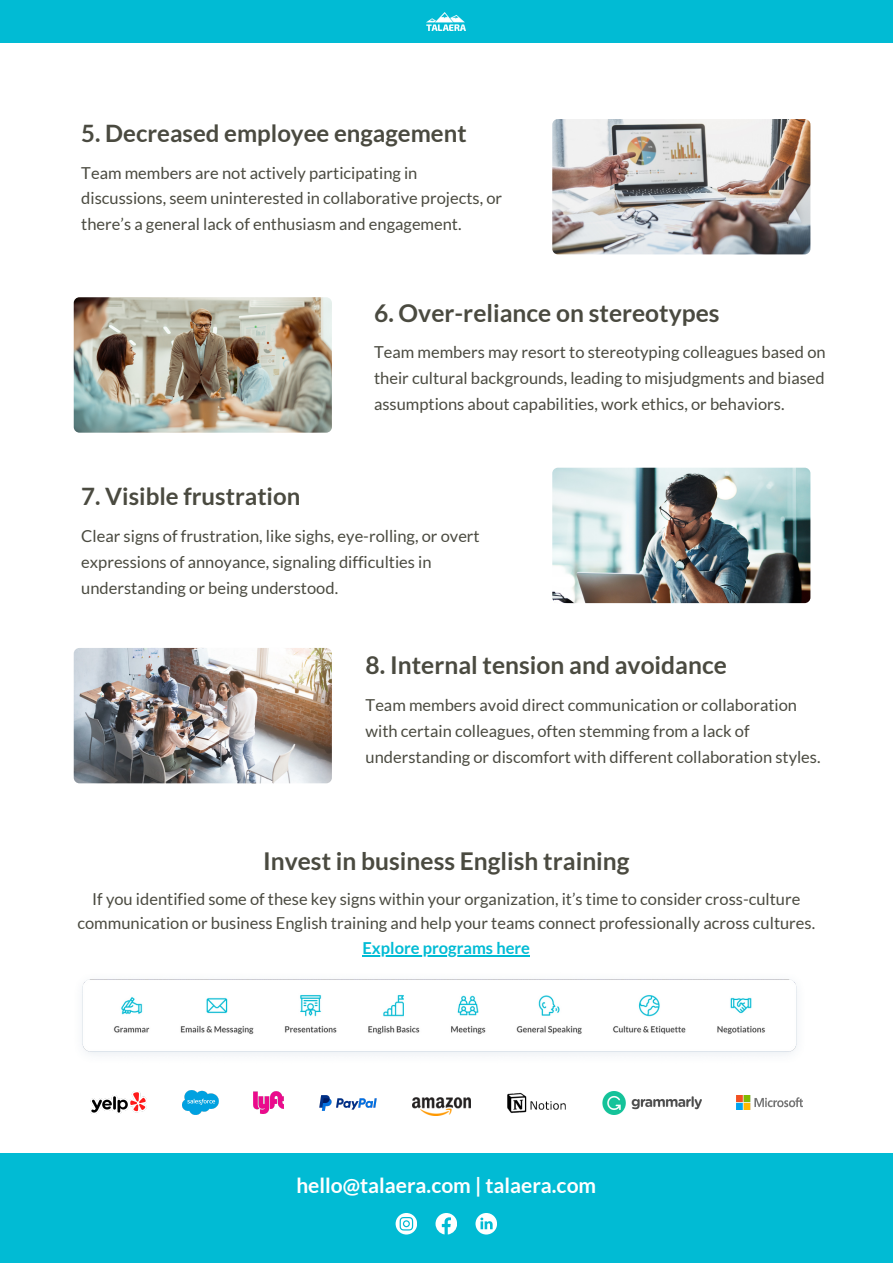
<style>
.page{position:relative;width:893px;height:1264px;background:#fff}
.page>*{position:absolute;margin:0;border:0;box-sizing:border-box;transform-origin:0 0}
.t1{font:700 24.6px "Lato";color:#4a4a40}
.t2{font:700 24px "Lato";color:#4a4a40}
.t3{font:700 21px "Lato";color:#fff}
.t4{font:16.5px/25.8px "Lato";color:#4a4a40}
.s1{font-weight:700;color:#01bbd4}
</style>
<div class="page">
<div style="left:0;top:0;width:892px;height:42px;background:#01bbd4"></div>
<img style="left:427px;top:12px;width:38px;height:18px">
<img style="left:552px;top:119px;width:258px;height:135px;border-radius:6px">
<img style="left:74px;top:297px;width:258px;height:135px;border-radius:6px">
<img style="left:74px;top:648px;width:258px;height:135px;border-radius:6px">
<img style="left:552px;top:467px;width:258px;height:136px;border-radius:6px">
<div style="left:0;top:1152px;width:892px;height:110px;background:#01bbd4"></div>
<svg style="left:395px;top:1213px;width:22px;height:21px"></svg>
<svg style="left:435px;top:1213px;width:22px;height:21px"></svg>
<svg style="left:475px;top:1213px;width:22px;height:21px"></svg>
<img style="left:82px;top:979px;width:715px;height:76px">
<img style="left:602px;top:1091px;width:99px;height:23px">
<img style="left:413px;top:1097px;width:57px;height:18px">
<img style="left:319px;top:1095px;width:58px;height:16px">
<img style="left:253px;top:1091px;width:31px;height:22px">
<img style="left:182px;top:1090px;width:36px;height:24px">
<img style="left:736px;top:1095px;width:66px;height:14px">
<img style="left:507px;top:1092px;width:59px;height:21px">
<img style="left:90px;top:1091px;width:56px;height:22px">
<hr style="left:362px;top:955px;width:168px;height:1px;background:#01bbd4">
<p class="t2" style="left:81px;top:118px;width:387px">5. Decreased employee engagement</p>
<p class="t4" style="left:81px;top:159px;width:422px">Team members are not actively participating in discussions, seem uninterested in collaborative projects, or there’s a general lack of enthusiasm and engagement.</p>
<p class="t1" style="left:374px;top:297px;width:347px">6. Over-reliance on stereotypes</p>
<p class="t4" style="left:374px;top:339px;width:453px;text-align:justify">Team members may resort to stereotyping colleagues based on their cultural backgrounds, leading to misjudgments and biased assumptions about capabilities, work ethics, or behaviors.</p>
<p class="t2" style="left:81px;top:481px;width:220px">7. Visible frustration</p>
<p class="t4" style="left:81px;top:522px;width:400px">Clear signs of frustration, like sighs, eye-rolling, or overt expressions of annoyance, signaling difficulties in understanding or being understood.</p>
<p class="t1" style="left:365px;top:650px;width:363px">8. Internal tension and avoidance</p>
<p class="t4" style="left:365px;top:691px;width:456px">Team members avoid direct communication or collaboration with certain colleagues, often stemming from a lack of understanding or discomfort with different collaboration styles.</p>
<p class="t1" style="left:263px;top:845px;width:368px">Invest in business English training</p>
<p class="t4" style="left:77px;top:885px;width:739px;line-height:24.8px;text-align:center">If you identified some of these key signs within your organization, it’s time to consider cross-culture communication or business English training and help your teams connect professionally across cultures.<br><span class="s1">Explore programs here</span></p>
<p class="t3" style="left:296px;top:1172px;width:301px">hello@talaera.com | talaera.com</p>
</div>
